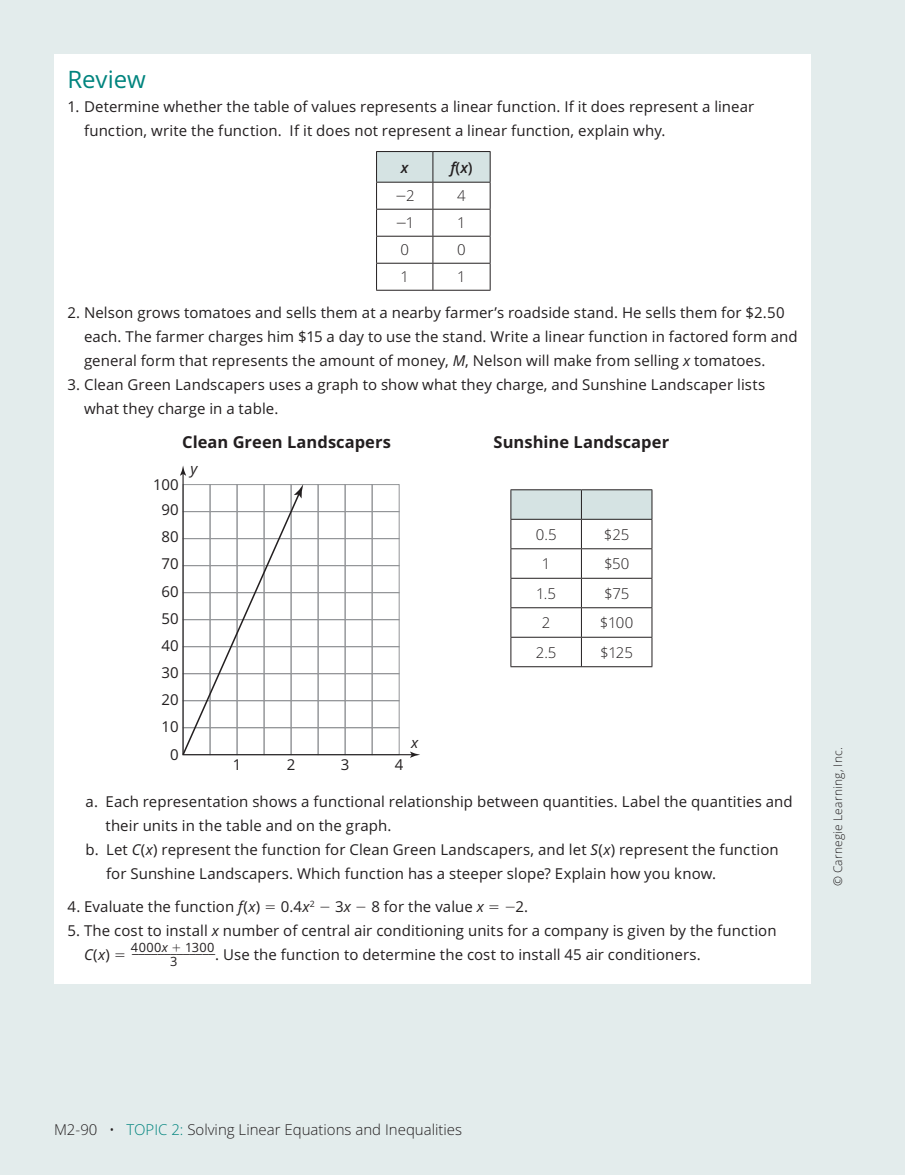
<style>
.page{position:relative;width:905px;height:1175px;background:#fff}
.page>*{position:absolute;margin:0;border:0;box-sizing:border-box;transform-origin:0 0}
.t1{font:24px "Open Sans";color:#00847e}
.t2{font:700 16.5px "Open Sans";letter-spacing:.005em;color:#231f20}
.t3{font:15px/27.2px "Open Sans";letter-spacing:.005em;color:#231f20}
.t4{font:300 15px "Open Sans";color:#231f20}
.t5{font:italic 600 15px "Open Sans";color:#231f20}
.t6{font:italic 15px "Open Sans";color:#231f20}
.t7{font:12.75px "Open Sans";letter-spacing:.04em;color:#231f20;scale:1.12 1}
.t8{font:12.75px "Open Sans";letter-spacing:.04em;color:#231f20}
.t9{font:300 12px "Open Sans";letter-spacing:.015em;color:#231f20}
.s1{font-style:normal}
.s2{font-style:italic}
.s3{color:#00847e}
</style>
<div class="page">
<div style="left:0;top:0;width:904px;height:1174px;background:#e3ecec"></div>
<hr style="left:904px;top:0;width:1px;height:1174px;background:#e3ecec">
<div style="left:54px;top:54px;width:756px;height:929px;background:#fff"></div>
<hr style="left:376px;top:290px;width:114px;height:1px;background:#231f20">
<hr style="left:510px;top:489px;width:71px;height:1px;background:#231f20">
<hr style="left:581px;top:489px;width:71px;height:1px;background:#231f20">
<svg style="left:510px;top:490px;width:142px;height:176px"></svg>
<hr style="left:510px;top:666px;width:142px;height:1px;background:#231f20">
<svg style="left:182px;top:475px;width:228px;height:281px"></svg>
<svg style="left:410px;top:751px;width:10px;height:6px"></svg>
<svg style="left:180px;top:465px;width:6px;height:11px"></svg>
<svg style="left:182px;top:484px;width:121px;height:272px"></svg>
<svg style="left:376px;top:151px;width:115px;height:139px"></svg>
<p class="t1" style="left:68px;top:70px;width:80px">Review</p>
<p class="t3" style="left:84px;top:96px;width:671px;line-height:24px;text-indent:-16px">1. Determine whether the table of values represents a linear function. If it does represent a linear function, write the function. If it does not represent a linear function, explain why.</p>
<p class="t5" style="left:401px;top:161px;width:9px">x</p>
<p class="t5" style="left:450px;top:161px;width:24px">f<span class="s1">(</span>x<span class="s1">)</span></p>
<p class="t4" style="left:406px;top:190px;width:10px">2</p>
<p class="t4" style="left:457px;top:190px;width:10px">4</p>
<p class="t4" style="left:406px;top:217px;width:10px">1</p>
<p class="t4" style="left:457px;top:217px;width:10px">1</p>
<p class="t4" style="left:400px;top:244px;width:10px">0</p>
<p class="t4" style="left:457px;top:244px;width:10px">0</p>
<p class="t4" style="left:400px;top:271px;width:10px">1</p>
<p class="t4" style="left:457px;top:271px;width:10px">1</p>
<p class="t3" style="left:84px;top:302px;width:715px;line-height:24px;text-indent:-16px">2. Nelson grows tomatoes and sells them at a nearby farmer’s roadside stand. He sells them for $2.50 each. The farmer charges him $15 a day to use the stand. Write a linear function in factored form and general form that represents the amount of money, <span class="s2">M</span>, Nelson will make from selling <span class="s2">x</span> tomatoes.</p>
<p class="t3" style="left:84px;top:374px;width:682px;line-height:24px;text-indent:-16px">3. Clean Green Landscapers uses a graph to show what they charge, and Sunshine Landscaper lists what they charge in a table.</p>
<p class="t2" style="left:182px;top:435px;width:210px">Clean Green Landscapers</p>
<p class="t2" style="left:493px;top:435px;width:177px">Sunshine Landscaper</p>
<p class="t6" style="left:190px;top:463px;width:8px">y</p>
<p class="t3" style="left:153px;top:473px;width:27px">100</p>
<p class="t3" style="left:162px;top:498px;width:19px">90</p>
<p class="t3" style="left:162px;top:525px;width:19px">80</p>
<p class="t3" style="left:162px;top:552px;width:19px;text-align:center">70<br>60<br>50<br>40<br>30<br>20<br>10<br>0</p>
<p class="t6" style="left:411px;top:737px;width:9px">x</p>
<p class="t3" style="left:287px;top:753px;width:10px">2</p>
<p class="t3" style="left:341px;top:753px;width:10px">3</p>
<p class="t3" style="left:233px;top:753px;width:10px">1</p>
<p class="t3" style="left:395px;top:753px;width:10px">4</p>
<p class="t4" style="left:535px;top:528px;width:22px">0.5</p>
<p class="t4" style="left:604px;top:528px;width:27px">$25</p>
<p class="t4" style="left:542px;top:558px;width:10px">1</p>
<p class="t4" style="left:604px;top:558px;width:27px">$50</p>
<p class="t4" style="left:536px;top:587px;width:21px">1.5</p>
<p class="t4" style="left:604px;top:587px;width:27px">$75</p>
<p class="t4" style="left:542px;top:617px;width:10px">2</p>
<p class="t4" style="left:600px;top:617px;width:35px">$100</p>
<p class="t4" style="left:535px;top:646px;width:22px">2.5</p>
<p class="t4" style="left:600px;top:646px;width:34px">$125</p>
<p class="t3" style="left:85px;top:789px;width:708px">a. Each representation shows a functional relationship between quantities. Label the quantities and</p>
<p class="t3" style="left:105px;top:813px;width:287px">their units in the table and on the graph.</p>
<p class="t3" style="left:85px;top:837px;width:694px">b. Let <span class="s2">C</span>(<span class="s2">x</span>) represent the function for Clean Green Landscapers, and let <span class="s2">S</span>(<span class="s2">x</span>) represent the function</p>
<p class="t3" style="left:106px;top:861px;width:611px">for Sunshine Landscapers. Which function has a steeper slope? Explain how you know.</p>
<p class="t3" style="left:68px;top:894px;width:194px">4. Evaluate the function <span class="s2">f</span>(<span class="s2">x</span>)</p>
<p class="t3" style="left:281px;top:894px;width:36px">0.4<span class="s2">x</span><sup>2</sup></p>
<p class="t3" style="left:335px;top:894px;width:17px">3<span class="s2">x</span></p>
<p class="t3" style="left:371px;top:894px;width:114px">8 for the value <span class="s2">x</span></p>
<p class="t3" style="left:515px;top:894px;width:14px">2.</p>
<p class="t3" style="left:84px;top:920px;width:694px;line-height:24px;text-indent:-17px">5. The cost to install <span class="s2">x</span> number of central air conditioning units for a company is given by the function<br><span class="s2">C</span>(<span class="s2">x</span>)</p>
<p class="t8" style="left:131px;top:942px;width:38px">4000<span class="s2">x</span></p>
<p class="t7" style="left:132px;top:943px;width:76px">_____________</p>
<p class="t8" style="left:185px;top:942px;width:31px">1300</p>
<p class="t3" style="left:215px;top:942px;width:487px">. Use the function to determine the cost to install 45 air conditioners.</p>
<p class="t8" style="left:170px;top:956px;width:9px">3</p>
<p class="t9" style="left:832px;top:886px;width:141px;rotate:-90deg">© Carnegie Learning, Inc.</p>
<p class="t4" style="left:54px;top:1123px;width:409px">M2-90 • <span class="s3">TOPIC 2:</span> Solving Linear Equations and Inequalities</p>
</div>
